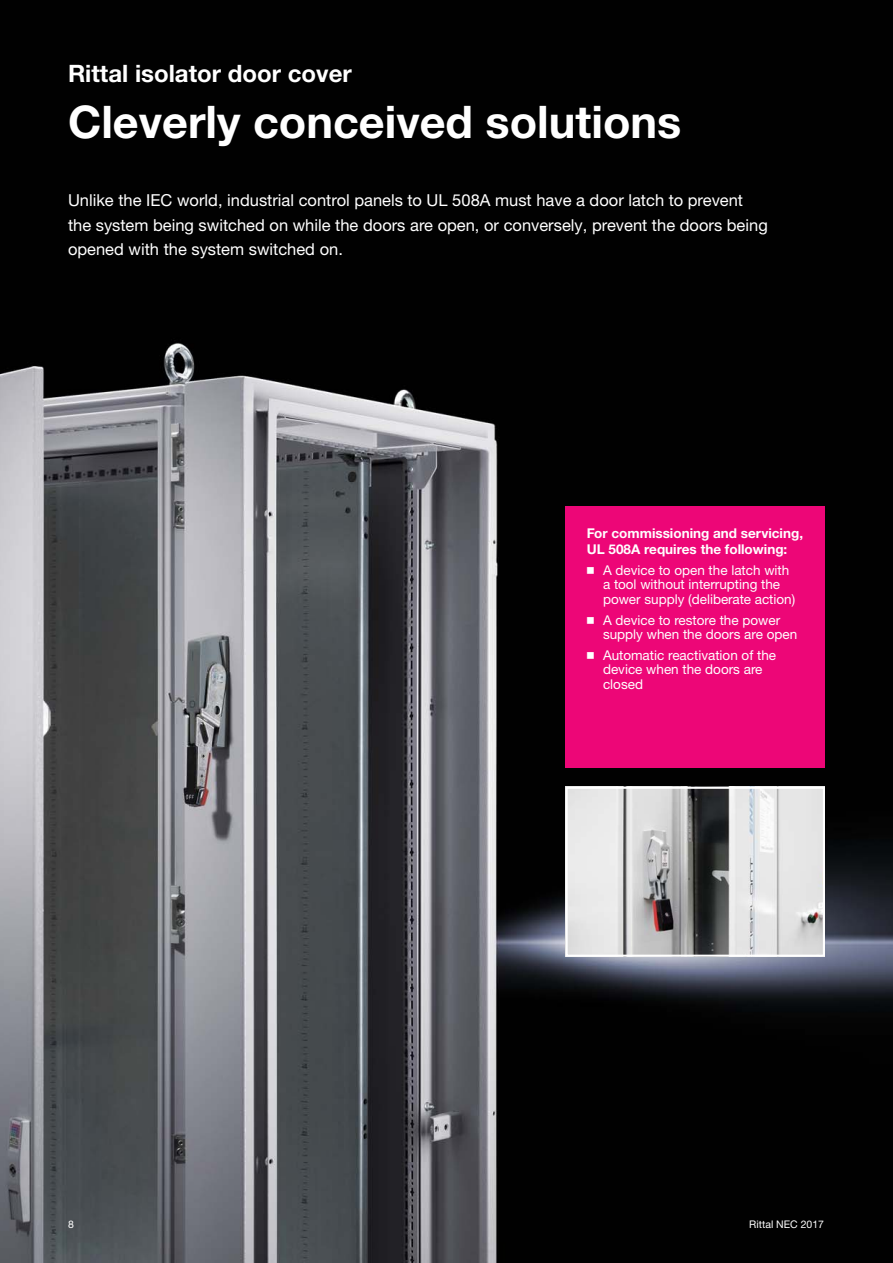
<style>
.page{position:relative;width:893px;height:1263px;background:#fff}
.page>*{position:absolute;margin:0;border:0;box-sizing:border-box;transform-origin:0 0}
.t1{font:700 45px "Neue Helvetica For Rittal";color:#fff}
.t2{font:700 24px "Neue Helvetica For Rittal";color:#fff}
.t3{font:16.5px/24.8px "Neue Helvetica For Rittal";color:#fff}
.t4{font:13.5px/14.4px "Neue Helvetica For Rittal";color:#fff}
.t5{font:700 13.5px/16.5px "Neue Helvetica For Rittal";color:#fff}
.t6{font:10.5px "Neue Helvetica For Rittal";color:#fff}
.s1{font-weight:300}
</style>
<div class="page">
<img style="left:0;top:0;width:893px;height:1263px">
<div style="left:565px;top:506px;width:260px;height:261px;background:#ed0677"></div>
<img style="left:568px;top:790px;width:254px;height:164px">
<div style="left:565px;top:787px;width:260px;height:170px;border:2px solid #fff"></div>
<h2 class="t2" style="left:68px;top:65px;width:285px">Rittal isolator door cover</h2>
<h1 class="t1" style="left:68px;top:106px;width:615px">Cleverly conceived solutions</h1>
<p class="t3" style="left:68px;top:190px;width:701px">Unlike the IEC world, industrial control panels to UL 508A must have a door latch to prevent the system being switched on while the doors are open, or conversely, prevent the doors being opened with the system switched on.</p>
<p class="t5" style="left:587px;top:526px;width:218px">For commissioning and servicing,<br>UL 508A requires the following:</p>
<p class="t4" style="left:603px;top:565px;width:194px;text-indent:-16px"><span class="s1">◾</span> A device to open the latch with a tool without interrupting the power supply (deliberate action)</p>
<p class="t4" style="left:603px;top:614px;width:196px;text-indent:-16px"><span class="s1">◾</span> A device to restore the power supply when the doors are open</p>
<p class="t4" style="left:603px;top:649px;width:175px;text-indent:-16px"><span class="s1">◾</span> Automatic reactivation of the device when the doors are closed</p>
<p class="t6" style="left:68px;top:1221px;width:7px">8</p>
<p class="t6" style="left:749px;top:1221px;width:76px">Rittal NEC 2017</p>
</div>
